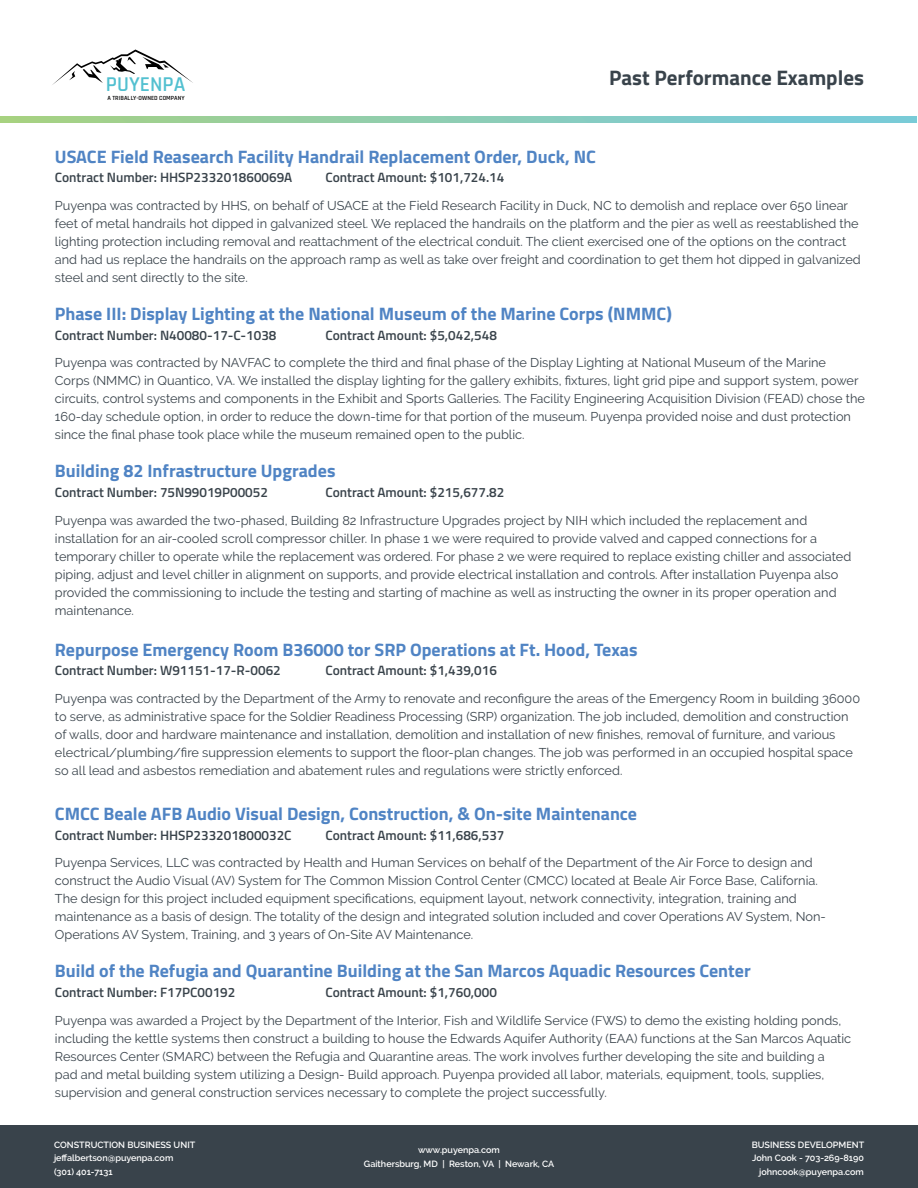
<style>
.page{position:relative;width:918px;height:1188px;background:#fff}
.page>*{position:absolute;margin:0;border:0;box-sizing:border-box;transform-origin:0 0}
.t1{font:600 21.3px "Rajdhani";color:#52c0d0}
.t2{font:700 21px "Titillium Web";color:#39434b}
.t3{font:700 18px "Titillium Web";color:#5084c4}
.t4{font:600 13.5px "Titillium Web";color:#39434b}
.t5{font:12.75px/18px "Raleway";color:#39434b}
.t6{font:600 9px/13.5px "Raleway";color:#fff;text-align:right}
.t7{font:600 6.3px "Rajdhani";letter-spacing:.015em;color:#000}
</style>
<div class="page">
<div style="left:0;top:1126px;width:918px;height:62px;background:#39434b"></div>
<svg style="left:52px;top:50px;width:141px;height:35px"></svg>
<svg style="left:0;top:116px;width:917px;height:7px;background:#8dcdb2"></svg>
<h1 class="t1" style="left:106px;top:72px;width:81px">PUYENPA</h1>
<p class="t7" style="left:107px;top:94px;width:79px">A TRIBALLY-OWNED COMPANY</p>
<h2 class="t2" style="left:609px;top:69px;width:256px">Past Performance Examples</h2>
<h3 class="t3" style="left:55px;top:149px;width:543px">USACE Field Reasearch Facility Handrail Replacement Order, Duck, NC</h3>
<p class="t4" style="left:55px;top:171px;width:239px">Contract Number: HHSP233201860069A</p>
<p class="t4" style="left:325px;top:171px;width:180px">Contract Amount: $101,724.14</p>
<p class="t5" style="left:55px;top:197px;width:807px">Puyenpa was contracted by HHS, on behalf of USACE at the Field Research Facility in Duck, NC to demolish and replace over 650 linear feet of metal handrails hot dipped in galvanized steel. We replaced the handrails on the platform and the pier as well as reestablished the lighting protection including removal and reattachment of the electrical conduit. The client exercised one of the options on the contract and had us replace the handrails on the approach ramp as well as take over freight and coordination to get them hot dipped in galvanized steel and sent directly to the site.</p>
<h3 class="t3" style="left:55px;top:306px;width:619px">Phase III: Display Lighting at the National Museum of the Marine Corps (NMMC)</h3>
<p class="t4" style="left:55px;top:329px;width:223px">Contract Number: N40080-17-C-1038</p>
<p class="t4" style="left:325px;top:329px;width:173px">Contract Amount: $5,042,548</p>
<p class="t5" style="left:55px;top:354px;width:812px">Puyenpa was contracted by NAVFAC to complete the third and final phase of the Display Lighting at National Museum of the Marine<br>Corps (NMMC) in Quantico, VA. We installed the display lighting for the gallery exhibits, fixtures, light grid pipe and support system, power circuits, control systems and components in the Exhibit and Sports Galleries. The Facility Engineering Acquisition Division (FEAD) chose the 160-day schedule option, in order to reduce the down-time for that portion of the museum. Puyenpa provided noise and dust protection since the final phase took place while the museum remained open to the public.</p>
<h3 class="t3" style="left:55px;top:464px;width:282px">Building 82 Infrastructure Upgrades</h3>
<p class="t4" style="left:55px;top:486px;width:215px">Contract Number: 75N99019P00052</p>
<p class="t4" style="left:326px;top:486px;width:180px">Contract Amount: $215,677.82</p>
<p class="t5" style="left:55px;top:511px;width:798px">Puyenpa was awarded the two-phased, Building 82 Infrastructure Upgrades project by NIH which included the replacement and installation for an air-cooled scroll compressor chiller. In phase 1 we were required to provide valved and capped connections for a temporary chiller to operate while the replacement was ordered. For phase 2 we were required to replace existing chiller and associated piping, adjust and level chiller in alignment on supports, and provide electrical installation and controls. After installation Puyenpa also provided the commissioning to include the testing and starting of machine as well as instructing the owner in its proper operation and maintenance.</p>
<h3 class="t3" style="left:55px;top:642px;width:584px">Repurpose Emergency Room B36000 tor SRP Operations at Ft. Hood, Texas</h3>
<p class="t4" style="left:55px;top:665px;width:227px">Contract Number: W91151-17-R-0062</p>
<p class="t4" style="left:325px;top:665px;width:173px">Contract Amount: $1,439,016</p>
<p class="t5" style="left:55px;top:690px;width:807px">Puyenpa was contracted by the Department of the Army to renovate and reconfigure the areas of the Emergency Room in building 36000 to serve, as administrative space for the Soldier Readiness Processing (SRP) organization. The job included, demolition and construction of walls, door and hardware maintenance and installation, demolition and installation of new finishes, removal of furniture, and various electrical/plumbing/fire suppression elements to support the floor-plan changes. The job was performed in an occupied hospital space so all lead and asbestos remediation and abatement rules and regulations were strictly enforced.</p>
<h3 class="t3" style="left:55px;top:806px;width:584px">CMCC Beale AFB Audio Visual Design, Construction, &amp; On-site Maintenance</h3>
<p class="t4" style="left:55px;top:829px;width:238px">Contract Number: HHSP233201800032C</p>
<p class="t4" style="left:325px;top:829px;width:181px">Contract Amount: $11,686,537</p>
<p class="t5" style="left:55px;top:854px;width:772px">Puyenpa Services, LLC was contracted by Health and Human Services on behalf of the Department of the Air Force to design and construct the Audio Visual (AV) System for The Common Mission Control Center (CMCC) located at Beale Air Force Base, California.<br>The design for this project included equipment specifications, equipment layout, network connectivity, integration, training and maintenance as a basis of design. The totality of the design and integrated solution included and cover Operations AV System, Non-Operations AV System, Training, and 3 years of On-Site AV Maintenance.</p>
<h3 class="t3" style="left:55px;top:964px;width:697px">Build of the Refugia and Quarantine Building at the San Marcos Aquadic Resources Center</h3>
<p class="t4" style="left:55px;top:986px;width:182px">Contract Number: F17PC00192</p>
<p class="t4" style="left:326px;top:986px;width:173px">Contract Amount: $1,760,000</p>
<p class="t5" style="left:55px;top:1011px;width:798px">Puyenpa was awarded a Project by the Department of the Interior, Fish and Wildlife Service (FWS) to demo the existing holding ponds, including the kettle systems then construct a building to house the Edwards Aquifer Authority (EAA) functions at the San Marcos Aquatic Resources Center (SMARC) between the Refugia and Quarantine areas. The work involves further developing the site and building a<br>pad and metal building system utilizing a Design- Build approach. Puyenpa provided all labor, materials, equipment, tools, supplies, supervision and general construction services necessary to complete the project successfully.</p>
<p class="t6" style="left:54px;top:1139px;width:143px;text-align:left">CONSTRUCTION BUSINESS UNIT jeffalbertson@puyenpa.com (301) 401-7131</p>
<p class="t6" style="left:364px;top:1144px;width:192px;text-align:center">www.puyenpa.com<br>Gaithersburg, MD | Reston, VA | Newark, CA</p>
<p class="t6" style="left:752px;top:1138px;width:114px">BUSINESS DEVELOPMENT<br>John Cook - 703-269-8190 johncook@puyenpa.com</p>
</div>
